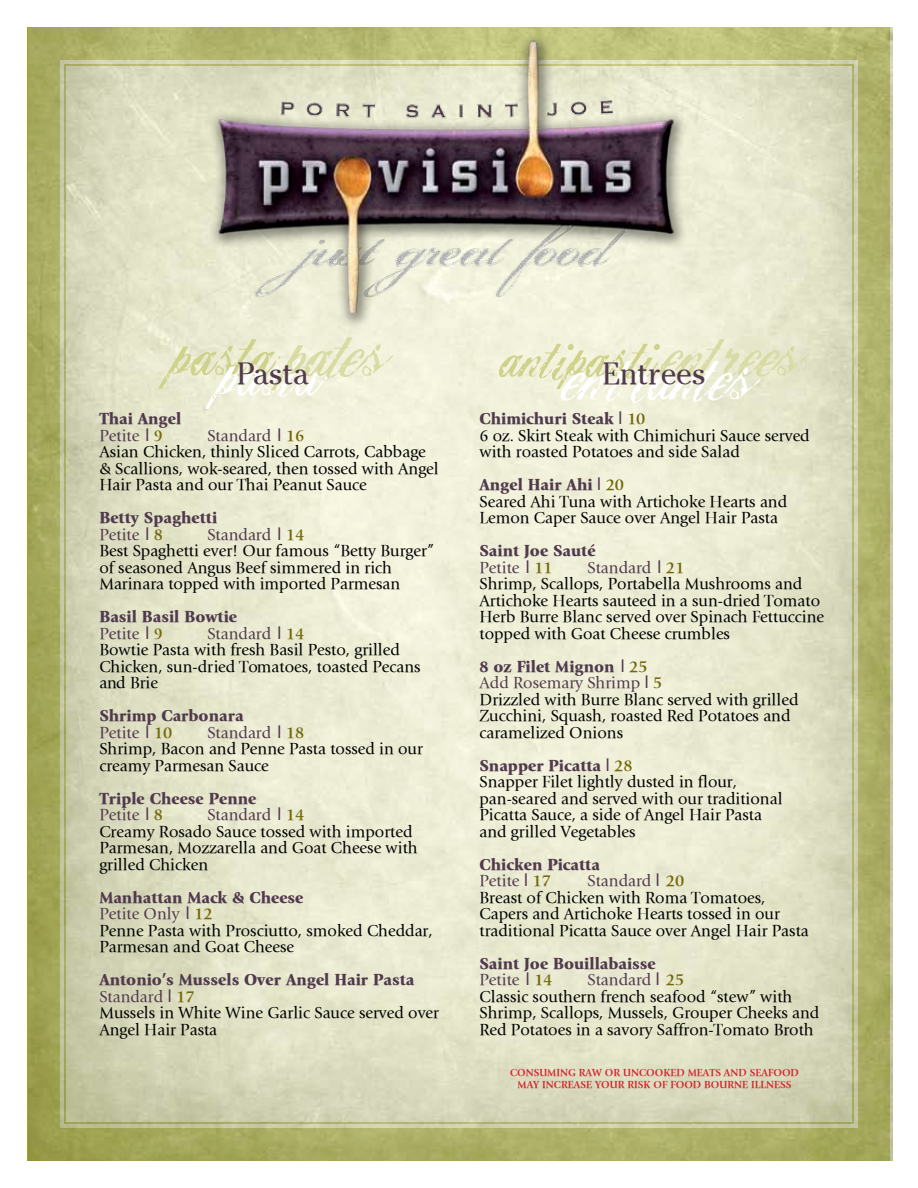
<style>
.page{position:relative;width:918px;height:1188px;background:#fff}
.page>*{position:absolute;margin:0;border:0;box-sizing:border-box;transform-origin:0 0}
.t1{font:30px "Cheltenham";color:#503a4d}
.t2{font:16.5px/16.5px "Giovanni";color:#000}
.t3{font:900 16.5px/16.5px "Giovanni";color:#503a4d}
.t4{font:700 10.5px/12px "Giovanni";color:#d2232a;text-align:center}
.s1{font-weight:400}
.s2{font-family:"Verdana";font-weight:400}
.s3{font-weight:700;color:#736a0b}
.s4{color:#503a4d}
.s5{font-family:"Verdana";color:#503a4d}
.s6{font-weight:900;color:#503a4d}
</style>
<div class="page">
<img style="left:28px;top:27px;width:864px;height:1134px">
<img style="left:104px;top:33px;width:685px;height:305px">
<svg style="left:158px;top:337px;width:235px;height:72px;background:#ebecd1"></svg>
<svg style="left:499px;top:339px;width:307px;height:64px;background:#ebecd1"></svg>
<h1 class="t1" style="left:237px;top:355px;width:73px">Pasta</h1>
<p class="t3" style="left:99px;top:411px;width:83px">Thai Angel<br><span class="s1">Petite</span> <span class="s2">l</span> <span class="s3">9</span></p>
<p class="t2" style="left:99px;top:427px;width:341px;text-indent:108px"><span class="s4">Standard</span> <span class="s5">l</span> <span class="s3">16<br></span>Asian Chicken, thinly Sliced Carrots, Cabbage &amp; Scallions, wok-seared, then tossed with Angel Hair Pasta and our Thai Peanut Sauce</p>
<p class="t3" style="left:99px;top:510px;width:119px">Betty Spaghetti<br><span class="s1">Petite</span> <span class="s2">l</span> <span class="s3">8</span></p>
<p class="t2" style="left:99px;top:526px;width:336px;text-indent:108px"><span class="s4">Standard</span> <span class="s5">l</span> <span class="s3">14<br></span>Best Spaghetti ever! Our famous “Betty Burger” of seasoned Angus Beef simmered in rich Marinara topped with imported Parmesan</p>
<p class="t3" style="left:99px;top:609px;width:139px">Basil Basil Bowtie<br><span class="s1">Petite</span> <span class="s2">l</span> <span class="s3">9</span></p>
<p class="t2" style="left:99px;top:625px;width:323px;text-indent:108px"><span class="s4">Standard</span> <span class="s5">l</span> <span class="s3">14<br></span>Bowtie Pasta with fresh Basil Pesto, grilled<br>Chicken, sun-dried Tomatoes, toasted Pecans and Brie</p>
<p class="t3" style="left:99px;top:708px;width:146px">Shrimp Carbonara<br><span class="s1">Petite</span> <span class="s2">l</span> <span class="s3">10</span></p>
<p class="t2" style="left:99px;top:724px;width:325px;text-indent:108px"><span class="s4">Standard</span> <span class="s5">l</span> <span class="s3">18<br></span>Shrimp, Bacon and Penne Pasta tossed in our creamy Parmesan Sauce</p>
<p class="t3" style="left:99px;top:790px;width:159px">Triple Cheese Penne<br><span class="s1">Petite</span> <span class="s2">l</span> <span class="s3">8</span></p>
<p class="t2" style="left:99px;top:807px;width:320px;text-indent:108px"><span class="s4">Standard</span> <span class="s5">l</span> <span class="s3">14<br></span>Creamy Rosado Sauce tossed with imported<br>Parmesan, Mozzarella and Goat Cheese with grilled Chicken</p>
<p class="t2" style="left:99px;top:889px;width:335px"><span class="s6">Manhattan Mack &amp; Cheese<br></span><span class="s4">Petite Only</span> <span class="s5">l</span> <span class="s3">12<br></span>Penne Pasta with Prosciutto, smoked Cheddar,<br>Parmesan and Goat Cheese</p>
<p class="t2" style="left:99px;top:972px;width:341px"><span class="s6">Antonio’s Mussels Over Angel Hair Pasta<br></span><span class="s4">Standard</span> <span class="s5">l</span> <span class="s3">17<br></span>Mussels in White Wine Garlic Sauce served over<br>Angel Hair Pasta</p>
<h1 class="t1" style="left:603px;top:355px;width:105px">Entrees</h1>
<p class="t2" style="left:480px;top:411px;width:332px"><span class="s6">Chimichuri Steak</span> <span class="s5">l</span> <span class="s3">10<br></span>6 oz. Skirt Steak with Chimichuri Sauce served with roasted Potatoes and side Salad</p>
<p class="t2" style="left:480px;top:477px;width:309px"><span class="s6">Angel Hair Ahi</span> <span class="s5">l</span> <span class="s3">20<br></span>Seared Ahi Tuna with Artichoke Hearts and<br>Lemon Caper Sauce over Angel Hair Pasta</p>
<p class="t3" style="left:480px;top:543px;width:118px">Saint Joe Sauté<br><span class="s1">Petite</span> <span class="s2">l</span> <span class="s3">11</span></p>
<p class="t2" style="left:480px;top:559px;width:346px;text-indent:108px"><span class="s4">Standard</span> <span class="s5">l</span> <span class="s3">21<br></span>Shrimp, Scallops, Portabella Mushrooms and Artichoke Hearts sauteed in a sun-dried Tomato Herb Burre Blanc served over Spinach Fettuccine topped with Goat Cheese crumbles</p>
<p class="t2" style="left:480px;top:658px;width:320px"><span class="s6">8 oz Filet Mignon</span> <span class="s5">l</span> <span class="s3">25<br></span><span class="s4">Add Rosemary Shrimp</span> <span class="s5">l</span> <span class="s3">5<br></span>Drizzled with Burre Blanc served with grilled<br>Zucchini, Squash, roasted Red Potatoes and caramelized Onions</p>
<p class="t2" style="left:480px;top:757px;width:305px"><span class="s6">Snapper Picatta</span> <span class="s5">l</span> <span class="s3">28<br></span>Snapper Filet lightly dusted in flour, pan-seared and served with our traditional Picatta Sauce, a side of Angel Hair Pasta and grilled Vegetables</p>
<p class="t3" style="left:480px;top:856px;width:122px">Chicken Picatta<br><span class="s1">Petite</span> <span class="s2">l</span> <span class="s3">17</span></p>
<p class="t2" style="left:480px;top:873px;width:331px;text-indent:108px"><span class="s4">Standard</span> <span class="s5">l</span> <span class="s3">20<br></span>Breast of Chicken with Roma Tomatoes, Capers and Artichoke Hearts tossed in our traditional Picatta Sauce over Angel Hair Pasta</p>
<p class="t3" style="left:480px;top:955px;width:178px">Saint Joe Bouillabaisse<br><span class="s1">Petite</span> <span class="s2">l</span> <span class="s3">14</span></p>
<p class="t2" style="left:480px;top:972px;width:341px;text-indent:108px"><span class="s4">Standard</span> <span class="s5">l</span> <span class="s3">25<br></span>Classic southern french seafood “stew” with Shrimp, Scallops, Mussels, Grouper Cheeks and Red Potatoes in a savory Saffron-Tomato Broth</p>
<p class="t4" style="left:510px;top:1066px;width:290px">CONSUMING RAW OR UNCOOKED MEATS AND SEAFOOD<br>MAY INCREASE YOUR RISK OF FOOD BOURNE ILLNESS</p>
</div>
